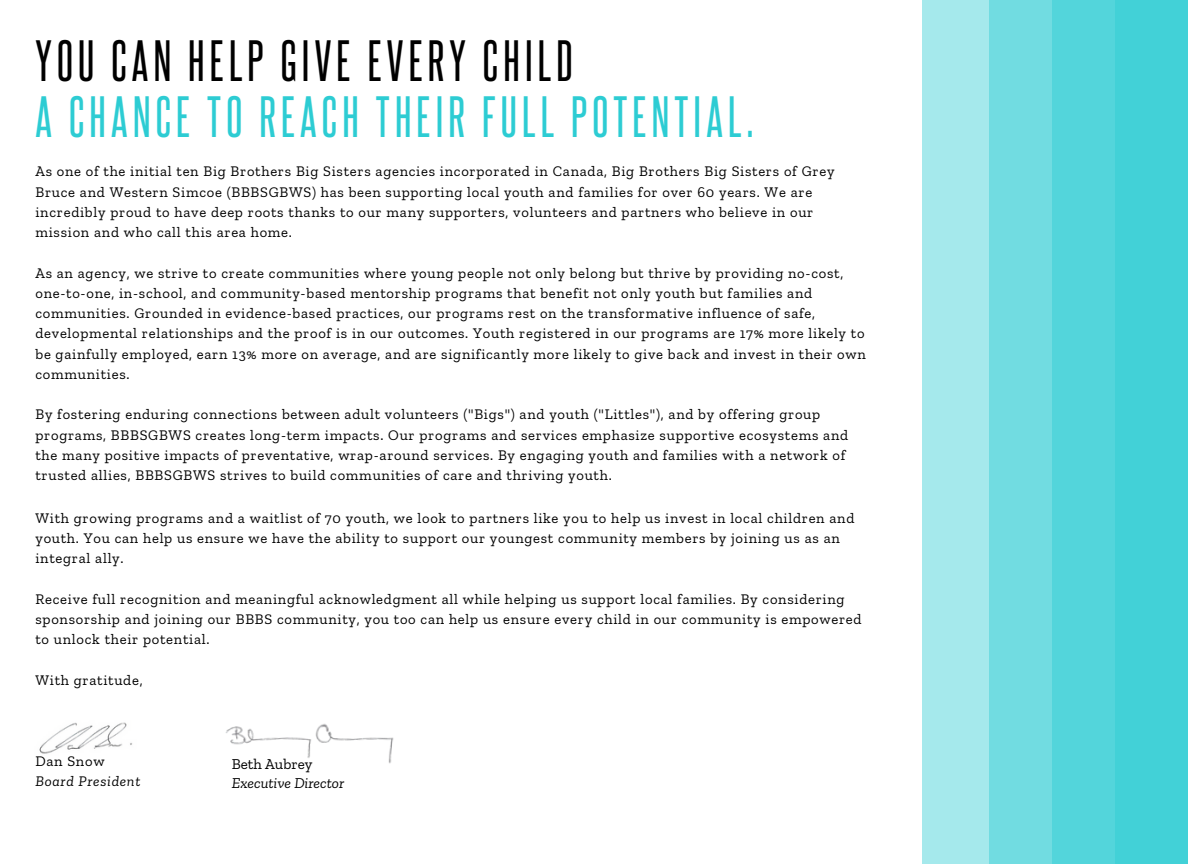
<style>
.page{position:relative;width:1188px;height:864px;background:#fff}
.page>*{position:absolute;margin:0;border:0;box-sizing:border-box;transform-origin:0 0}
.t1{font:49.5px "Steelfish Rg";letter-spacing:.105em;color:#2dccd3}
.t2{font:49.5px "Steelfish Rg";letter-spacing:.105em;color:#000}
.t3{font:italic 15px "Zilla Slab";color:#000}
.t4{font:15px "Zilla Slab";color:#000}
.t5{font:14.7px/20.2px "Zilla Slab";letter-spacing:.05em;color:#000}
.t6{font:italic 14.7px "Zilla Slab";letter-spacing:.05em;color:#000}
</style>
<div class="page">
<img style="left:225px;top:724px;width:169px;height:40px">
<img style="left:39px;top:722px;width:93px;height:32px">
<div style="left:922px;top:0;width:266px;height:864px;background:#a5e9ec"></div>
<div style="left:990px;top:0;width:198px;height:864px;background:#71dce1"></div>
<div style="left:1053px;top:0;width:135px;height:864px;background:#53d5db"></div>
<div style="left:1116px;top:0;width:72px;height:864px;background:#42d1d7"></div>
<p class="t2" style="left:35px;top:29px;width:539px">YOU CAN HELP GIVE EVERY CHILD</p>
<p class="t1" style="left:35px;top:85px;width:719px">A CHANCE TO REACH THEIR FULL POTENTIAL.</p>
<p class="t5" style="left:35px;top:161px;width:801px">As one of the initial ten Big Brothers Big Sisters agencies incorporated in Canada, Big Brothers Big Sisters of Grey Bruce and Western Simcoe (BBBSGBWS) has been supporting local youth and families for over 60 years. We are incredibly proud to have deep roots thanks to our many supporters, volunteers and partners who believe in our mission and who call this area home.</p>
<p class="t5" style="left:35px;top:262px;width:832px">As an agency, we strive to create communities where young people not only belong but thrive by providing no-cost, one-to-one, in-school, and community-based mentorship programs that benefit not only youth but families and communities. Grounded in evidence-based practices, our programs rest on the transformative influence of safe, developmental relationships and the proof is in our outcomes. Youth registered in our programs are 17% more likely to be gainfully employed, earn 13% more on average, and are significantly more likely to give back and invest in their own communities.</p>
<p class="t5" style="left:35px;top:404px;width:814px">By fostering enduring connections between adult volunteers ("Bigs") and youth ("Littles"), and by offering group programs, BBBSGBWS creates long-term impacts. Our programs and services emphasize supportive ecosystems and the many positive impacts of preventative, wrap-around services. By engaging youth and families with a network of trusted allies, BBBSGBWS strives to build communities of care and thriving youth.</p>
<p class="t5" style="left:35px;top:508px;width:820px">With growing programs and a waitlist of 70 youth, we look to partners like you to help us invest in local children and youth. You can help us ensure we have the ability to support our youngest community members by joining us as an integral ally.</p>
<p class="t5" style="left:35px;top:589px;width:828px">Receive full recognition and meaningful acknowledgment all while helping us support local families. By considering sponsorship and joining our BBBS community, you too can help us ensure every child in our community is empowered to unlock their potential.</p>
<p class="t5" style="left:35px;top:670px;width:109px">With gratitude,</p>
<p class="t5" style="left:35px;top:751px;width:71px">Dan Snow</p>
<p class="t6" style="left:35px;top:772px;width:106px">Board President</p>
<p class="t4" style="left:232px;top:754px;width:82px">Beth Aubrey</p>
<p class="t3" style="left:232px;top:774px;width:114px">Executive Director</p>
</div>
